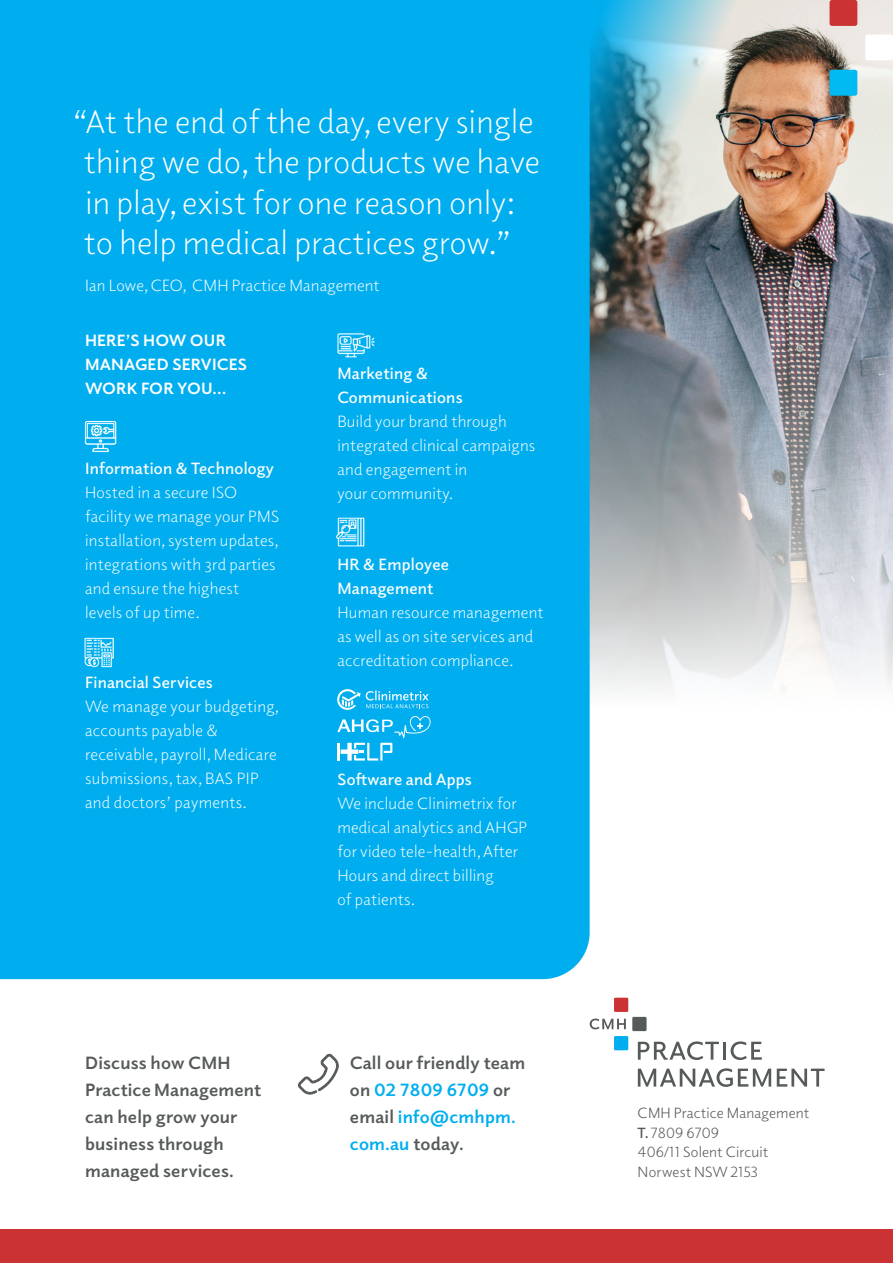
<style>
.page{position:relative;width:893px;height:1263px;background:#fff}
.page>*{position:absolute;margin:0;border:0;box-sizing:border-box;transform-origin:0 0}
.t1{font:300 33px/40.5px "Elido";letter-spacing:.01em;color:#fff;text-align:center}
.t2{font:700 18px/27px "Elido";letter-spacing:.01em;color:#575a5b}
.t3{font:300 16.5px/24px "Elido";letter-spacing:.015em;color:#fff}
.t4{font:600 16.5px/24px "Elido";letter-spacing:.015em;color:#fff}
.t5{font:700 16.5px/24px "Elido";letter-spacing:.01em;color:#fff}
.t6{font:15px/19.5px "Elido";letter-spacing:.01em;color:#575a5b}
.s1{color:#00aeef}
.s2{font-weight:600}
</style>
<div class="page">
<svg style="left:590px;top:470px;width:303px;height:219px;background:#cacccf"></svg>
<img style="left:590px;top:0;width:303px;height:470px">
<div style="left:829px;top:0;width:28px;height:26px;background:#cb3233;border-radius:2px"></div>
<div style="left:865px;top:34px;width:28px;height:26px;background:#fff;border-radius:2px"></div>
<div style="left:829px;top:70px;width:28px;height:26px;background:#00baf1;border-radius:2px"></div>
<div style="left:0;top:0;width:590px;height:979px;background:#00aeef"></div>
<div style="left:0;top:1229px;width:893px;height:34px;background:#cb3233"></div>
<svg style="left:298px;top:1053px;width:41px;height:42px"></svg>
<div style="left:614px;top:998px;width:14px;height:14px;background:#cb3233"></div>
<div style="left:632px;top:1017px;width:15px;height:14px;background:#575a5b"></div>
<div style="left:614px;top:1036px;width:14px;height:14px;background:#00aeef"></div>
<svg style="left:590px;top:1018px;width:36px;height:11px"></svg>
<svg style="left:638px;top:1041px;width:124px;height:19px"></svg>
<svg style="left:638px;top:1068px;width:133px;height:19px"></svg>
<svg style="left:777px;top:1068px;width:48px;height:18px"></svg>
<svg style="left:337px;top:689px;width:94px;height:71px;background:#2ebcf1"></svg>
<img style="left:329px;top:325px;width:47px;height:34px">
<img style="left:324px;top:513px;width:48px;height:42px">
<img style="left:77px;top:415px;width:47px;height:39px">
<img style="left:75px;top:633px;width:47px;height:40px">
<h1 class="t1" style="left:73px;top:101px;width:469px">“At the end of the day, every single thing we do, the products we have in play, exist for one reason only: to help medical practices grow.”</h1>
<p class="t3" style="left:85px;top:273px;width:296px">Ian Lowe, CEO, CMH Practice Management</p>
<p class="t5" style="left:85px;top:328px;width:164px">HERE’S HOW OUR<br>MANAGED SERVICES<br>WORK FOR YOU…</p>
<p class="t4" style="left:85px;top:455px;width:190px">Information &amp; Technology</p>
<p class="t3" style="left:85px;top:479px;width:196px">Hosted in a secure ISO facility we manage your PMS installation, system updates, integrations with 3rd parties and ensure the highest levels of up time.</p>
<p class="t4" style="left:85px;top:670px;width:129px">Financial Services</p>
<p class="t3" style="left:85px;top:694px;width:196px">We manage your budgeting, accounts payable &amp; receivable, payroll, Medicare submissions, tax, BAS PIP and doctors’ payments.</p>
<p class="t2" style="left:85px;top:1048px;width:178px">Discuss how CMH<br>Practice Management can help grow your business through managed services.</p>
<p class="t4" style="left:337px;top:361px;width:127px">Marketing &amp;<br>Communications</p>
<p class="t3" style="left:337px;top:409px;width:199px">Build your brand through integrated clinical campaigns and engagement in<br>your community.</p>
<p class="t4" style="left:337px;top:552px;width:113px">HR &amp; Employee<br>Management</p>
<p class="t3" style="left:337px;top:600px;width:208px">Human resource management as well as on site services and accreditation compliance.</p>
<p class="t4" style="left:337px;top:766px;width:136px">Software and Apps</p>
<p class="t3" style="left:337px;top:791px;width:191px">We include Clinimetrix for medical analytics and AHGP for video tele-health, After<br>Hours and direct billing<br>of patients.</p>
<p class="t2" style="left:350px;top:1048px;width:177px">Call our friendly team on <span class="s1">02 7809 6709</span> or email <span class="s1">info@cmhpm. com.au</span> today.</p>
<p class="t6" style="left:638px;top:1103px;width:173px">CMH Practice Management<br><span class="s2">T.</span> 7809 6709<br>406/11 Solent Circuit<br>Norwest NSW 2153</p>
</div>
